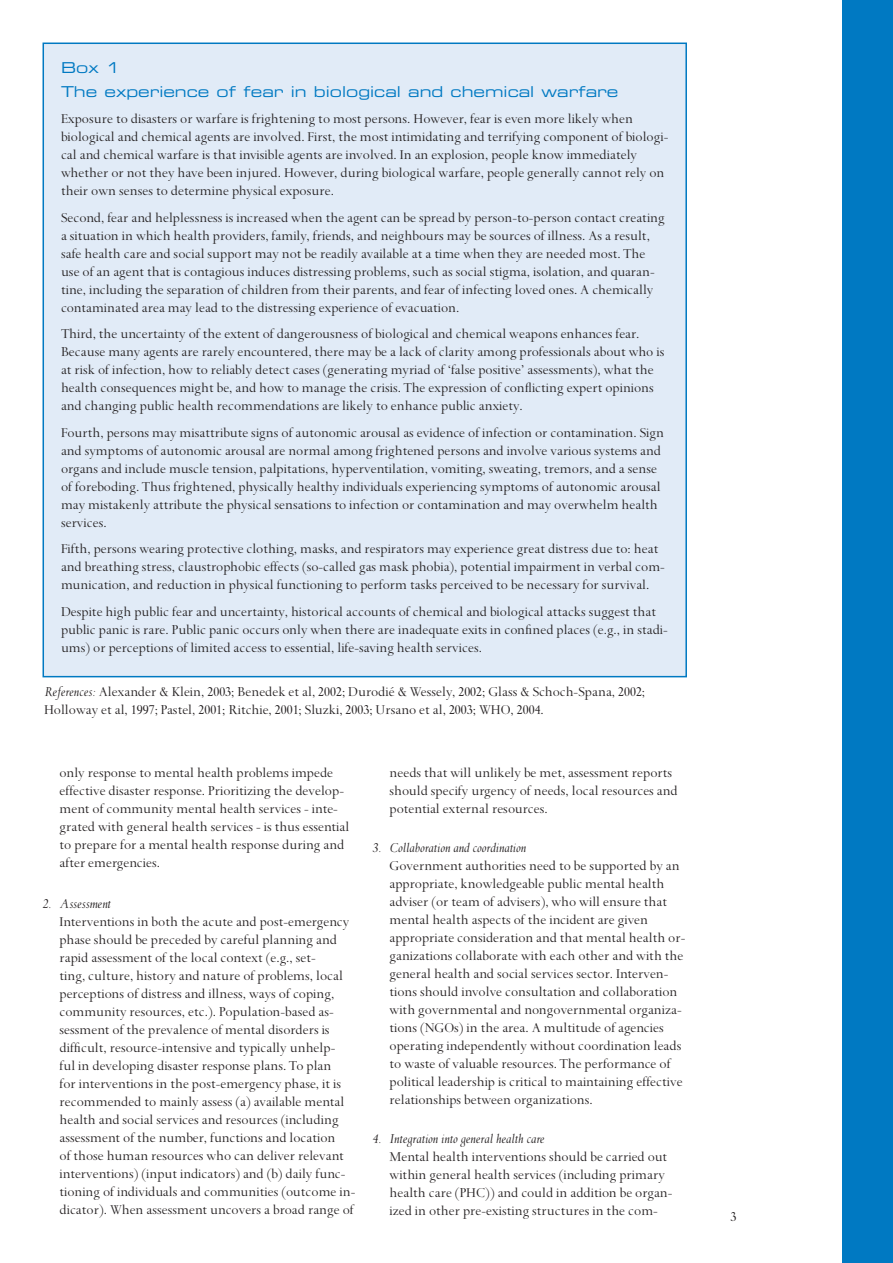
<style>
.page{position:relative;width:893px;height:1263px;background:#fff}
.page>*{position:absolute;margin:0;border:0;box-sizing:border-box;transform-origin:0 0}
.t1{font:15px/18px "Spectrum";color:#231f20}
.t2{font:italic 15px "Spectrum";color:#231f20}
.t3{font:15px/23.7px "Eurostile Extended Two";color:#0079c2}
.s1{font-style:italic}
</style>
<div class="page">
<div style="left:842px;top:0;width:51px;height:1263px;background:#0079c2"></div>
<div style="left:43px;top:43px;width:643px;height:634px;background:#e1ebf7"></div>
<p class="t3" style="left:61px;top:55px;width:559px">Box 1<br>The experience of fear in biological and chemical warfare</p>
<p class="t1" style="left:61px;top:110px;width:609px">Exposure to disasters or warfare is frightening to most persons. However, fear is even more likely when biological and chemical agents are involved. First, the most intimidating and terrifying component of biologi&shy;cal and chemical warfare is that invisible agents are involved. In an explosion, people know immediately whether or not they have been injured. However, during biological warfare, people generally cannot rely on their own senses to determine physical exposure.</p>
<p class="t1" style="left:61px;top:208px;width:605px">Second, fear and helplessness is increased when the agent can be spread by person-to-person contact creating a situation in which health providers, family, friends, and neighbours may be sources of illness. As a result, safe health care and social support may not be readily available at a time when they are needed most. The use of an agent that is contagious induces distressing problems, such as social stigma, isolation, and quaran&shy;tine, including the separation of children from their parents, and fear of infecting loved ones. A chemically contaminated area may lead to the distressing experience of evacuation.</p>
<p class="t1" style="left:61px;top:325px;width:605px">Third, the uncertainty of the extent of dangerousness of biological and chemical weapons enhances fear.<br>Because many agents are rarely encountered, there may be a lack of clarity among professionals about who is at risk of infection, how to reliably detect cases (generating myriad of ‘false positive’ assessments), what the health consequences might be, and how to manage the crisis. The expression of conflicting expert opinions and changing public health recommendations are likely to enhance public anxiety.</p>
<p class="t1" style="left:61px;top:423px;width:604px">Fourth, persons may misattribute signs of autonomic arousal as evidence of infection or contamination. Sign and symptoms of autonomic arousal are normal among frightened persons and involve various systems and organs and include muscle tension, palpitations, hyperventilation, vomiting, sweating, tremors, and a sense of foreboding. Thus frightened, physically healthy individuals experiencing symptoms of autonomic arousal may mistakenly attribute the physical sensations to infection or contamination and may overwhelm health services.</p>
<p class="t1" style="left:61px;top:540px;width:605px">Fifth, persons wearing protective clothing, masks, and respirators may experience great distress due to: heat and breathing stress, claustrophobic effects (so-called gas mask phobia), potential impairment in verbal com&shy;munication, and reduction in physical functioning to perform tasks perceived to be necessary for survival.</p>
<p class="t1" style="left:61px;top:603px;width:608px">Despite high public fear and uncertainty, historical accounts of chemical and biological attacks suggest that public panic is rare. Public panic occurs only when there are inadequate exits in confined places (e.g., in stadi&shy;ums) or perceptions of limited access to essential, life-saving health services.</p>
<p class="t1" style="left:44px;top:682px;width:603px"><span class="s1">References:</span> Alexander &amp; Klein, 2003; Benedek et al, 2002; Durodié &amp; Wessely, 2002; Glass &amp; Schoch-Spana, 2002;<br>Holloway et al, 1997; Pastel, 2001; Ritchie, 2001; Sluzki, 2003; Ursano et al, 2003; WHO, 2004.</p>
<p class="t1" style="left:60px;top:763px;width:291px">only response to mental health problems impede effective disaster response. Prioritizing the develop&shy;ment of community mental health services - inte&shy;grated with general health services - is thus essential to prepare for a mental health response during and after emergencies.</p>
<p class="t2" style="left:43px;top:896px;width:70px">2. Assessment</p>
<p class="t1" style="left:60px;top:913px;width:297px">Interventions in both the acute and post-emergency phase should be preceded by careful planning and rapid assessment of the local context (e.g., set-<br>ting, culture, history and nature of problems, local perceptions of distress and illness, ways of coping, community resources, etc.). Population-based as&shy;sessment of the prevalence of mental disorders is difficult, resource-intensive and typically unhelp-<br>ful in developing disaster response plans. To plan<br>for interventions in the post-emergency phase, it is recommended to mainly assess (a) available mental health and social services and resources (including assessment of the number, functions and location<br>of those human resources who can deliver relevant interventions) (input indicators) and (b) daily func&shy;tioning of individuals and communities (outcome in&shy;dicator). When assessment uncovers a broad range of</p>
<p class="t1" style="left:389px;top:763px;width:290px">needs that will unlikely be met, assessment reports should specify urgency of needs, local resources and potential external resources.</p>
<p class="t2" style="left:372px;top:840px;width:155px">3. Collaboration and coordination</p>
<p class="t1" style="left:389px;top:857px;width:297px">Government authorities need to be supported by an appropriate, knowledgeable public mental health adviser (or team of advisers), who will ensure that mental health aspects of the incident are given appropriate consideration and that mental health or&shy;ganizations collaborate with each other and with the general health and social services sector. Interven&shy;tions should involve consultation and collaboration with governmental and nongovernmental organiza&shy;tions (NGOs) in the area. A multitude of agencies operating independently without coordination leads to waste of valuable resources. The performance of political leadership is critical to maintaining effective relationships between organizations.</p>
<p class="t2" style="left:372px;top:1131px;width:174px">4. Integration into general health care</p>
<p class="t1" style="left:389px;top:1148px;width:285px">Mental health interventions should be carried out within general health services (including primary health care (PHC)) and could in addition be organ&shy;ized in other pre-existing structures in the com-</p>
<p class="t1" style="left:731px;top:1208px;width:7px">3</p>
</div>
